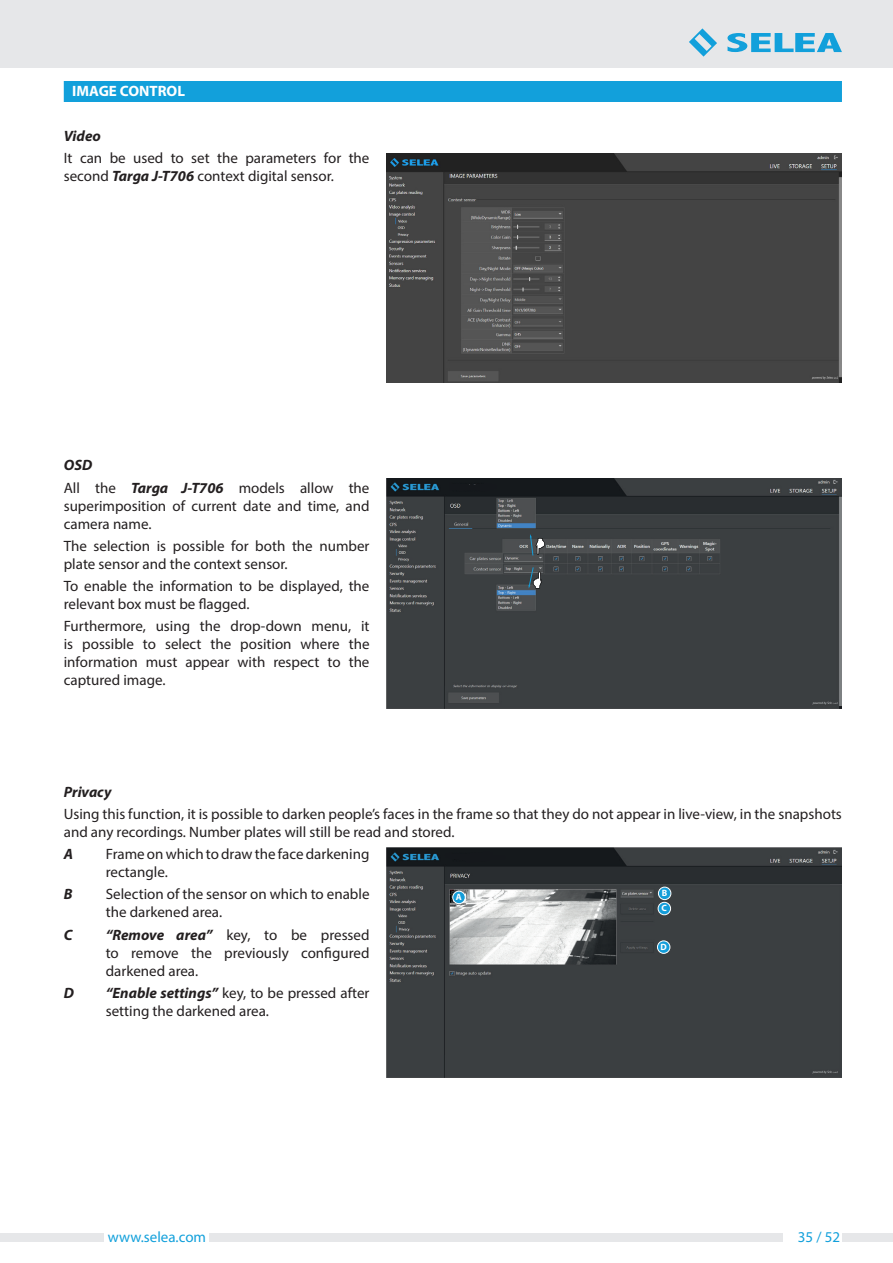
<style>
.page{position:relative;width:893px;height:1263px;background:#fff}
.page>*{position:absolute;margin:0;border:0;box-sizing:border-box;transform-origin:0 0}
.testo_corrente_10pt{font:15px/18px "Myriad Pro";color:#231f20}
.t1{font:15px "Myriad Pro";color:#12a0db}
.titoletti_piccoli{font:italic 700 15px "Myriad Pro";color:#231f20}
.titolo_schede_setup{font:700 15px "Myriad Pro";color:#fff}
.testo_corrente_10pt-2{font:italic 700 15px "Myriad Pro";color:#231f20}
.t2{font:700 9.15px/15.1px "Myriad Pro";color:#fff}
.s1{font-weight:700;font-style:italic}
</style>
<div class="page">
<div style="left:842px;top:1233px;width:51px;height:9px;background:#e6e7e9"></div>
<div style="left:0;top:1233px;width:104px;height:9px;background:#e6e7e9"></div>
<div style="left:209px;top:1233px;width:573px;height:9px;background:#e6e7e9"></div>
<div style="left:0;top:0;width:893px;height:68px;background:#e6e7e9"></div>
<svg style="left:689px;top:28px;width:28px;height:29px"></svg>
<svg style="left:727px;top:33px;width:115px;height:19px"></svg>
<div style="left:64px;top:81px;width:778px;height:21px;background:#12a0db"></div>
<img style="left:386px;top:153px;width:455px;height:230px">
<img style="left:386px;top:478px;width:456px;height:230px">
<svg style="left:530px;top:534px;width:15px;height:22px"></svg>
<svg style="left:529px;top:567px;width:13px;height:22px"></svg>
<svg style="left:448px;top:483px;width:49px;height:8px"></svg>
<img style="left:386px;top:847px;width:456px;height:230px">
<div style="left:453px;top:891px;width:12px;height:13px;background:#149dd9;border-radius:50%"></div>
<div style="left:453px;top:891px;width:12px;height:13px;border:1px solid #fff;border-radius:50%"></div>
<div style="left:658px;top:887px;width:13px;height:12px;background:#149dd9;border-radius:50%"></div>
<div style="left:658px;top:887px;width:13px;height:13px;border:1px solid #fff;border-radius:50%"></div>
<div style="left:658px;top:902px;width:13px;height:13px;background:#149dd9;border-radius:50%"></div>
<div style="left:658px;top:902px;width:13px;height:13px;border:1px solid #fff;border-radius:50%"></div>
<div style="left:657px;top:941px;width:13px;height:12px;background:#149dd9;border-radius:50%"></div>
<div style="left:657px;top:941px;width:13px;height:12px;border:1px solid #fff;border-radius:50%"></div>
<svg style="left:444px;top:852px;width:62px;height:11px"></svg>
<p class="titolo_schede_setup" style="left:72px;top:81px;width:114px">IMAGE CONTROL</p>
<p class="titoletti_piccoli" style="left:64px;top:126px;width:39px">Video</p>
<p class="testo_corrente_10pt" style="left:64px;top:149px;width:307px">It can be used to set the parameters for the second <span class="s1">Targa J-T706</span> context digital sensor.</p>
<p class="titoletti_piccoli" style="left:64px;top:456px;width:30px">OSD</p>
<p class="testo_corrente_10pt" style="left:64px;top:478px;width:307px;text-align:justify">All the <span class="s1">Targa J-T706</span> models allow the superimposition of current date and time, and camera name.</p>
<p class="testo_corrente_10pt" style="left:64px;top:537px;width:307px">The selection is possible for both the number plate sensor and the context sensor.</p>
<p class="testo_corrente_10pt" style="left:64px;top:577px;width:307px">To enable the information to be displayed, the relevant box must be flagged.</p>
<p class="testo_corrente_10pt" style="left:64px;top:617px;width:307px;text-align:justify">Furthermore, using the drop-down menu, it is possible to select the position where the information must appear with respect to the captured image.</p>
<p class="titoletti_piccoli" style="left:64px;top:782px;width:49px">Privacy</p>
<p class="testo_corrente_10pt" style="left:64px;top:805px;width:780px">Using this function, it is possible to darken people’s faces in the frame so that they do not appear in live-view, in the snapshots and any recordings. Number plates will still be read and stored.</p>
<p class="testo_corrente_10pt-2" style="left:64px;top:844px;width:11px">A</p>
<p class="testo_corrente_10pt" style="left:106px;top:845px;width:265px">Frame on which to draw the face darkening rectangle.</p>
<p class="testo_corrente_10pt-2" style="left:64px;top:885px;width:10px">B</p>
<p class="testo_corrente_10pt" style="left:106px;top:885px;width:265px">Selection of the sensor on which to enable the darkened area.</p>
<p class="testo_corrente_10pt-2" style="left:64px;top:925px;width:10px">C</p>
<p class="testo_corrente_10pt" style="left:106px;top:925px;width:265px;text-align:justify"><span class="s1">“Remove area”</span> key, to be pressed to remove the previously configured darkened area.</p>
<p class="testo_corrente_10pt-2" style="left:64px;top:983px;width:12px">D</p>
<p class="testo_corrente_10pt" style="left:106px;top:984px;width:265px"><span class="s1">“Enable settings”</span> key, to be pressed after setting the darkened area.</p>
<p class="t2" style="left:456px;top:889px;width:8px">A</p>
<p class="t2" style="left:662px;top:885px;width:7px">B<br>C</p>
<p class="t2" style="left:660px;top:939px;width:8px">D</p>
<p class="t1" style="left:108px;top:1227px;width:100px">www.selea.com</p>
<p class="t1" style="left:798px;top:1227px;width:44px">35 / 52</p>
</div>
